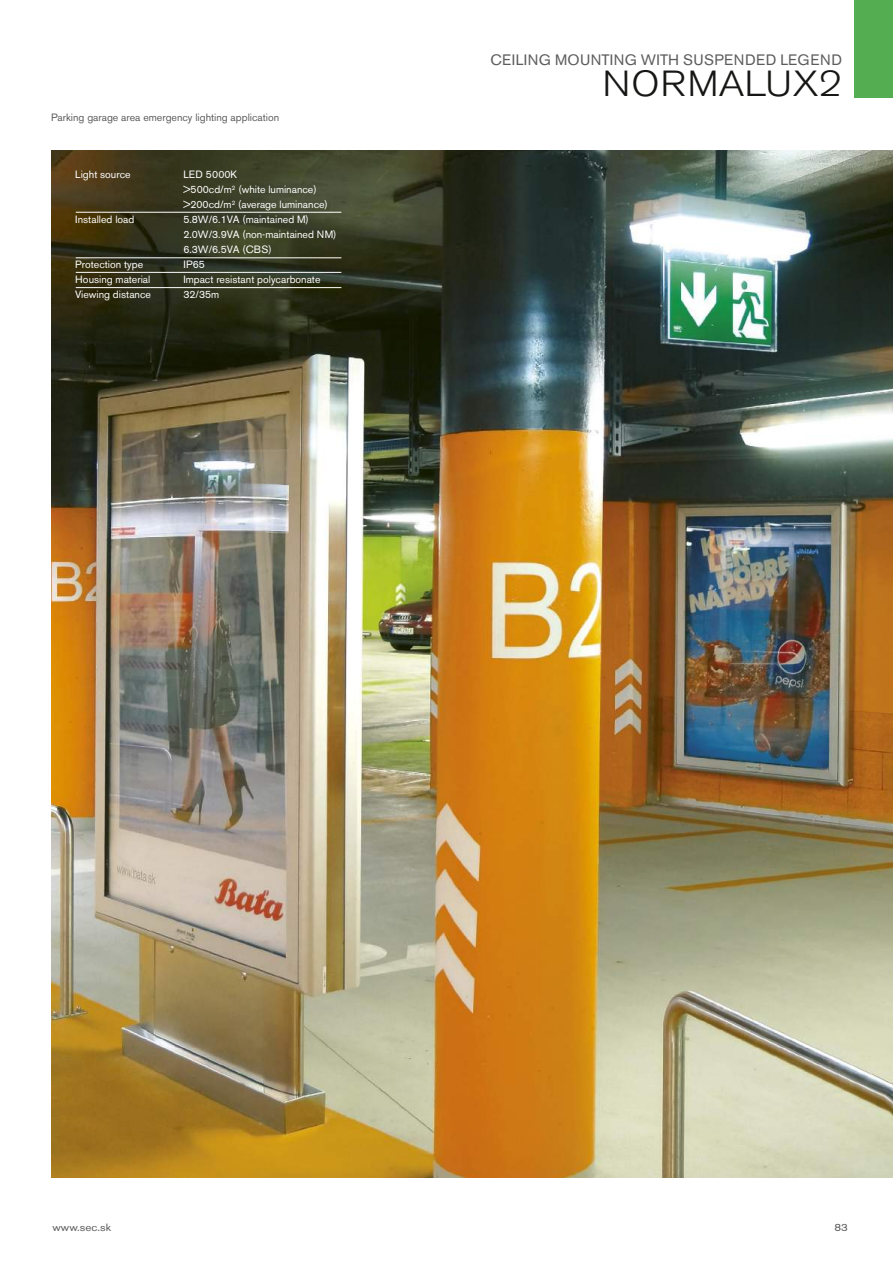
<style>
.page{position:relative;width:893px;height:1263px;background:#fff}
.page>*{position:absolute;margin:0;border:0;box-sizing:border-box;transform-origin:0 0}
.t1{font:300 36px "Akzidenz Grotesk BECE";color:#161615;scale:1.1 1}
.t2{font:15px "Akzidenz Grotesk BECE";letter-spacing:.02em;color:#5b5c5b}
.t3{font:10.5px/15px "Akzidenz Grotesk BECE";color:#fff}
.t4{font:10.5px "Akzidenz Grotesk BECE";color:#5b5c5b}
.t5{font:10.5px "Akzidenz Grotesk BECE";color:#5b5c5b;scale:1.1 1}
</style>
<div class="page">
<div style="left:855px;top:0;width:38px;height:98px;background:#54ad50"></div>
<img style="left:51px;top:150px;width:842px;height:1028px">
<hr style="left:76px;top:212px;width:265px;height:1px;background:#fff">
<hr style="left:76px;top:257px;width:265px;height:1px;background:#fff">
<hr style="left:76px;top:272px;width:265px;height:1px;background:#fff">
<hr style="left:76px;top:287px;width:265px;height:1px;background:#fff">
<p class="t4" style="left:51px;top:114px;width:230px">Parking garage area emergency lighting application</p>
<p class="t3" style="left:75px;top:168px;width:57px">Light source</p>
<p class="t3" style="left:183px;top:168px;width:146px">LED 5000K<br>&gt;500cd/m<sup>2</sup> (white luminance) &gt;200cd/m<sup>2</sup> (average luminance)</p>
<p class="t3" style="left:75px;top:213px;width:61px">Installed load</p>
<p class="t3" style="left:183px;top:213px;width:155px">5.8W/6.1VA (maintained M)<br>2.0W/3.9VA (non-maintained NM)<br>6.3W/6.5VA (CBS)</p>
<p class="t3" style="left:75px;top:258px;width:69px">Protection type</p>
<p class="t3" style="left:183px;top:258px;width:23px">IP65</p>
<p class="t3" style="left:75px;top:273px;width:77px">Housing material</p>
<p class="t3" style="left:183px;top:273px;width:139px">Impact resistant polycarbonate</p>
<p class="t3" style="left:75px;top:288px;width:77px">Viewing distance</p>
<p class="t3" style="left:183px;top:288px;width:38px">32/35m</p>
<h2 class="t2" style="left:491px;top:54px;width:353px">CEILING MOUNTING WITH SUSPENDED LEGEND</h2>
<h1 class="t1" style="left:603px;top:71px;width:219px">NORMALUX2</h1>
<p class="t5" style="left:53px;top:1224px;width:55px">www.sec.sk</p>
<p class="t5" style="left:834px;top:1224px;width:14px">83</p>
</div>
